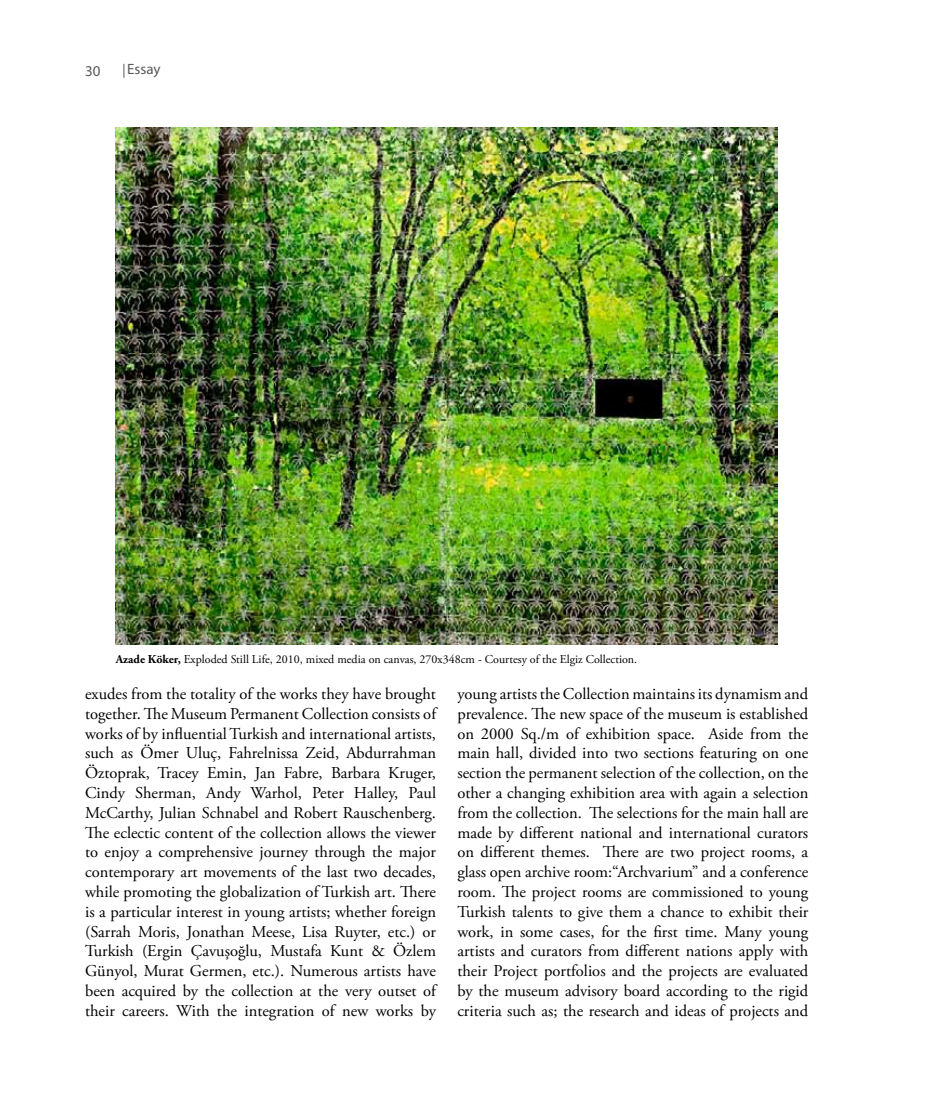
<style>
.page{position:relative;width:936px;height:1106px;background:#fff}
.page>*{position:absolute;margin:0;border:0;box-sizing:border-box;transform-origin:0 0}
.t1{font:16.5px/19.8px "Adobe Garamond Pro";color:#000;text-align:justify}
.t2{font:15px "Myriad Pro";color:#58595b}
.t3{font:12px "Adobe Garamond Pro";color:#000}
.s1{font-weight:700}
</style>
<div class="page">
<svg style="left:124px;top:64px;width:1px;height:14px"></svg>
<img style="left:116px;top:128px;width:661px;height:516px">
<p class="t2" style="left:85px;top:62px;width:17px">30</p>
<p class="t2" style="left:127px;top:59px;width:35px">Essay</p>
<p class="t3" style="left:116px;top:651px;width:523px"><span class="s1">Azade Köker,</span> Exploded Still Life, 2010, mixed media on canvas, 270x348cm - Courtesy of the Elgiz Collection.</p>
<p class="t1" style="left:85px;top:684px;width:352px">exudes from the totality of the works they have brought together. The Museum Permanent Collection consists of works of by influential Turkish and international artists, such as Ömer Uluç, Fahrelnissa Zeid, Abdurrahman Öztoprak, Tracey Emin, Jan Fabre, Barbara Kruger, Cindy Sherman, Andy Warhol, Peter Halley, Paul McCarthy, Julian Schnabel and Robert Rauschenberg.<br>The eclectic content of the collection allows the viewer to enjoy a comprehensive journey through the major contemporary art movements of the last two decades, while promoting the globalization of Turkish art. There is a particular interest in young artists; whether foreign (Sarrah Moris, Jonathan Meese, Lisa Ruyter, etc.) or Turkish (Ergin Çavuşoğlu, Mustafa Kunt &amp; Özlem Günyol, Murat Germen, etc.). Numerous artists have been acquired by the collection at the very outset of their careers. With the integration of new works by</p>
<p class="t1" style="left:457px;top:684px;width:352px">young artists the Collection maintains its dynamism and prevalence. The new space of the museum is established on 2000 Sq./m of exhibition space. Aside from the main hall, divided into two sections featuring on one section the permanent selection of the collection, on the other a changing exhibition area with again a selection from the collection. The selections for the main hall are made by different national and international curators on different themes. There are two project rooms, a glass open archive room:“Archvarium” and a conference room. The project rooms are commissioned to young Turkish talents to give them a chance to exhibit their work, in some cases, for the first time. Many young artists and curators from different nations apply with their Project portfolios and the projects are evaluated by the museum advisory board according to the rigid criteria such as; the research and ideas of projects and</p>
</div>
